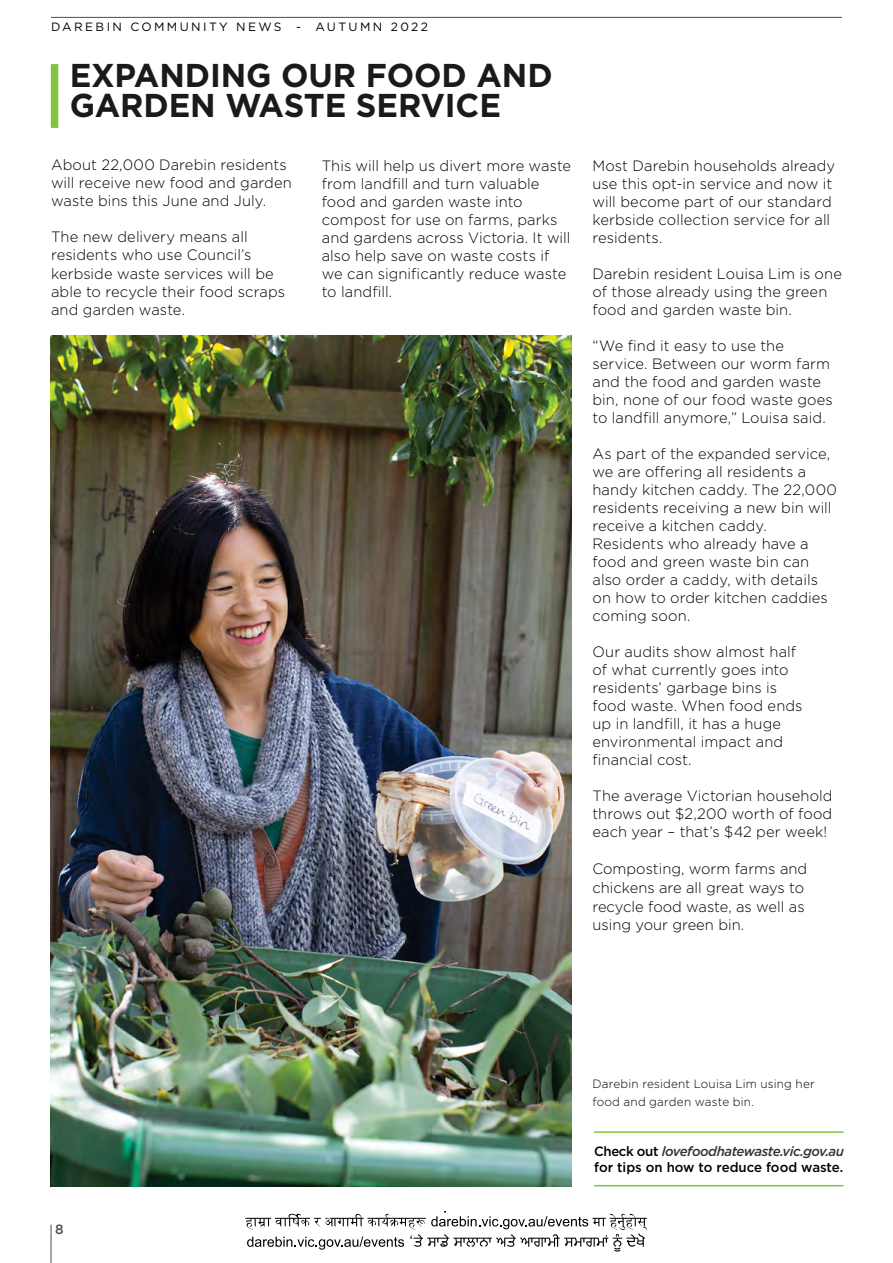
<style>
.page{position:relative;width:893px;height:1263px;background:#fff}
.page>*{position:absolute;margin:0;border:0;box-sizing:border-box;transform-origin:0 0}
.t1{font:700 33px/30px "Gotham";letter-spacing:-.005em;color:#1a1a1a}
.t2{font:300 15px/18px "Gotham";letter-spacing:.005em;color:#000}
.t3{font:500 13.5px/15.8px "Gotham";color:#000}
.t4{font:500 13.5px "Gotham";color:#4d4d4d}
.t5{font:300 12px/18px "Gotham";letter-spacing:.015em;color:#000}
.t6{font:12px "Gotham";letter-spacing:.2em;color:#000}
.s1{font-style:italic;color:#333}
</style>
<div class="page">
<hr style="left:51px;top:17px;width:791px;height:1px;background:#4d4d4d">
<hr style="left:51px;top:1225px;width:1px;height:38px;background:#4d4d4d">
<svg style="left:245px;top:1212px;width:402px;height:39px"></svg>
<div style="left:51px;top:64px;width:7px;height:64px;background:#82c341"></div>
<hr style="left:594px;top:1131px;width:250px;height:2px;background:#82c341">
<hr style="left:594px;top:1185px;width:250px;height:1px;background:#82c341">
<img style="left:50px;top:336px;width:521px;height:850px">
<p class="t6" style="left:51px;top:19px;width:378px">DAREBIN COMMUNITY NEWS - AUTUMN 2022</p>
<h1 class="t1" style="left:70px;top:60px;width:485px">EXPANDING OUR FOOD AND<br>GARDEN WASTE SERVICE</h1>
<p class="t2" style="left:51px;top:156px;width:242px">About 22,000 Darebin residents will receive new food and garden waste bins this June and July.</p>
<p class="t2" style="left:51px;top:228px;width:236px">The new delivery means all residents who use Council’s kerbside waste services will be able to recycle their food scraps and garden waste.</p>
<p class="t2" style="left:322px;top:157px;width:251px">This will help us divert more waste from landfill and turn valuable food and garden waste into compost for use on farms, parks and gardens across Victoria. It will also help save on waste costs if we can significantly reduce waste to landfill.</p>
<p class="t2" style="left:592px;top:157px;width:244px">Most Darebin households already use this opt-in service and now it will become part of our standard kerbside collection service for all residents.</p>
<p class="t2" style="left:592px;top:265px;width:251px">Darebin resident Louisa Lim is one of those already using the green food and garden waste bin.</p>
<p class="t2" style="left:592px;top:337px;width:242px">“We find it easy to use the service. Between our worm farm and the food and garden waste bin, none of our food waste goes to landfill anymore,” Louisa said.</p>
<p class="t2" style="left:592px;top:445px;width:246px">As part of the expanded service, we are offering all residents a handy kitchen caddy. The 22,000 residents receiving a new bin will receive a kitchen caddy.<br>Residents who already have a food and green waste bin can also order a caddy, with details on how to order kitchen caddies coming soon.</p>
<p class="t2" style="left:592px;top:643px;width:212px">Our audits show almost half of what currently goes into residents’ garbage bins is food waste. When food ends up in landfill, it has a huge environmental impact and financial cost.</p>
<p class="t2" style="left:592px;top:787px;width:242px;text-align:justify">The average Victorian household throws out $2,200 worth of food each year – that’s $42 per week!</p>
<p class="t2" style="left:592px;top:859px;width:216px;line-height:18.8px">Composting, worm farms and chickens are all great ways to recycle food waste, as well as using your green bin.</p>
<p class="t4" style="left:55px;top:1220px;width:10px">8</p>
<p class="t5" style="left:592px;top:1074px;width:224px">Darebin resident Louisa Lim using her food and garden waste bin.</p>
<p class="t3" style="left:594px;top:1143px;width:251px">Check out <span class="s1">lovefoodhatewaste.vic.gov.au </span>for tips on how to reduce food waste.</p>
</div>
